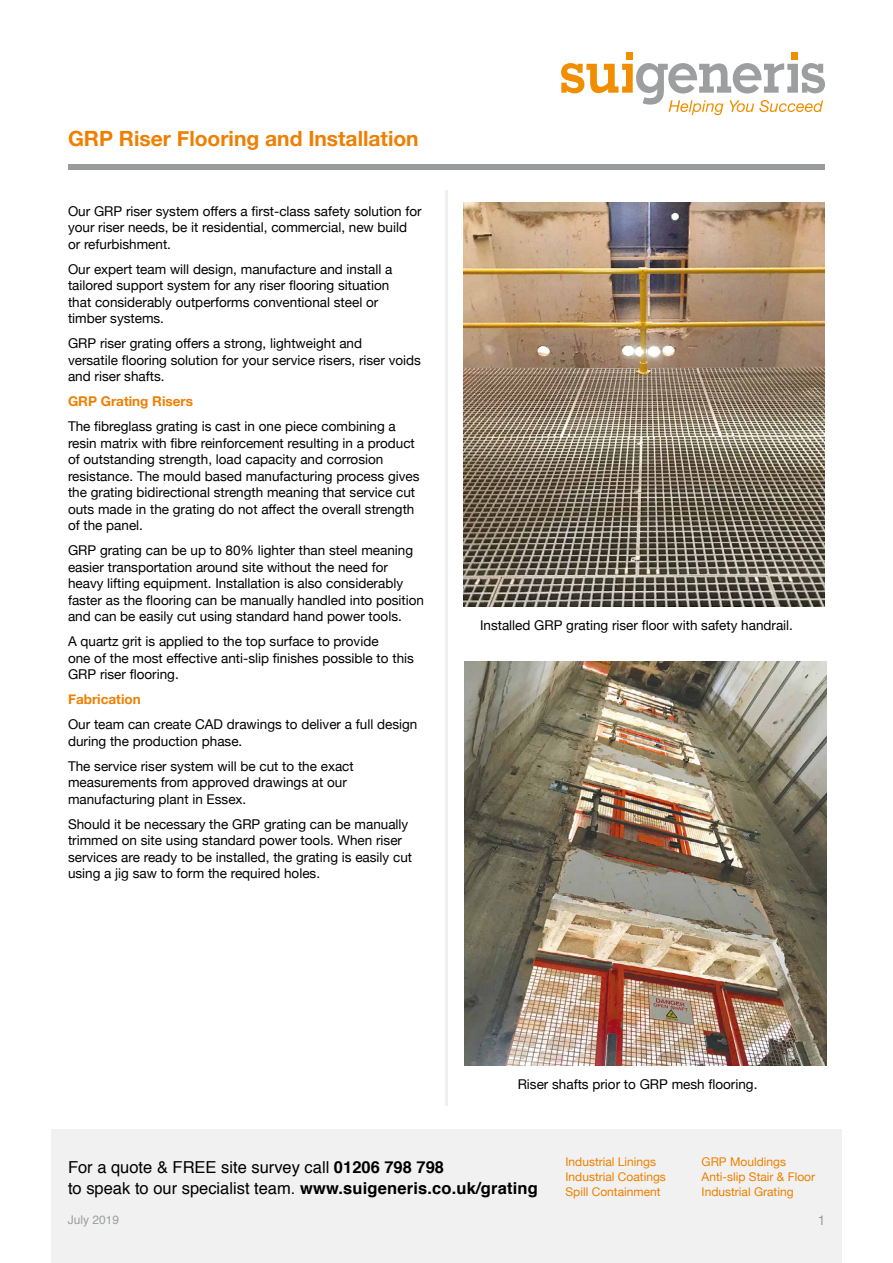
<style>
.page{position:relative;width:893px;height:1263px;background:#fff}
.page>*{position:absolute;margin:0;border:0;box-sizing:border-box;transform-origin:0 0}
.t1{font:700 21px "Helvetica Neue";color:#ee7f00}
.t2{font:16.5px/21px "Helvetica";color:#000}
.t3{font:13.5px/16.5px "Helvetica Neue";color:#000}
.t4{font:700 13.5px "Helvetica Neue";color:#ee7f00}
.t5{font:13.5px "Helvetica Neue";color:#9a9a9d}
.t6{font:12px/15px "Helvetica Neue";color:#ee7f00}
.t7{font:12px "Helvetica";color:#9c9e9f}
.s1{font-weight:700}
</style>
<div class="page">
<div style="left:68px;top:164px;width:757px;height:5px;background:#9a9b9d"></div>
<hr style="left:445px;top:190px;width:2px;height:916px;background:#f0f0f0">
<div style="left:791px;top:52px;width:7px;height:7px;background:#f18e00"></div>
<div style="left:626px;top:52px;width:7px;height:7px;background:#f18e00"></div>
<svg style="left:561px;top:63px;width:264px;height:52px"></svg>
<div style="left:51px;top:1129px;width:791px;height:134px;background:#f1f1f1"></div>
<img style="left:463px;top:202px;width:362px;height:404px">
<img style="left:465px;top:662px;width:361px;height:404px">
<h1 class="t1" style="left:68px;top:122px;width:352px">GRP Riser Flooring and Installation</h1>
<p class="t3" style="left:68px;top:203px;width:355px">Our GRP riser system offers a first-class safety solution for your riser needs, be it residential, commercial, new build or refurbishment.</p>
<p class="t3" style="left:68px;top:261px;width:326px">Our expert team will design, manufacture and install a tailored support system for any riser flooring situation that considerably outperforms conventional steel or timber systems.</p>
<p class="t3" style="left:68px;top:336px;width:354px">GRP riser grating offers a strong, lightweight and<br>versatile flooring solution for your service risers, riser voids and riser shafts.</p>
<p class="t4" style="left:68px;top:391px;width:126px">GRP Grating Risers</p>
<p class="t3" style="left:68px;top:419px;width:353px">The fibreglass grating is cast in one piece combining a resin matrix with fibre reinforcement resulting in a product of outstanding strength, load capacity and corrosion resistance. The mould based manufacturing process gives the grating bidirectional strength meaning that service cut outs made in the grating do not affect the overall strength of the panel.</p>
<p class="t3" style="left:68px;top:543px;width:358px">GRP grating can be up to 80% lighter than steel meaning easier transportation around site without the need for heavy lifting equipment. Installation is also considerably faster as the flooring can be manually handled into position and can be easily cut using standard hand power tools.</p>
<p class="t3" style="left:68px;top:634px;width:347px">A quartz grit is applied to the top surface to provide<br>one of the most effective anti-slip finishes possible to this<br>GRP riser flooring.</p>
<p class="t4" style="left:68px;top:689px;width:74px">Fabrication</p>
<p class="t3" style="left:68px;top:717px;width:351px">Our team can create CAD drawings to deliver a full design during the production phase.</p>
<p class="t3" style="left:68px;top:758px;width:287px">The service riser system will be cut to the exact measurements from approved drawings at our manufacturing plant in Essex.</p>
<p class="t3" style="left:68px;top:816px;width:346px">Should it be necessary the GRP grating can be manually trimmed on site using standard power tools. When riser services are ready to be installed, the grating is easily cut using a jig saw to form the required holes.</p>
<p class="t3" style="left:480px;top:618px;width:314px">Installed GRP grating riser floor with safety handrail.</p>
<p class="t3" style="left:518px;top:1077px;width:241px">Riser shafts prior to GRP mesh flooring.</p>
<p class="t2" style="left:68px;top:1157px;width:471px">For a quote &amp; FREE site survey call <span class="s1">01206 798 798<br></span>to speak to our specialist team. <span class="s1">www.suigeneris.co.uk/grating</span></p>
<p class="t6" style="left:565px;top:1154px;width:102px">Industrial Linings<br>Industrial Coatings<br>Spill Containment</p>
<p class="t6" style="left:702px;top:1154px;width:115px">GRP Mouldings<br>Anti-slip Stair &amp; Floor<br>Industrial Grating</p>
<p class="t7" style="left:68px;top:1210px;width:53px">July 2019</p>
<p class="t5" style="left:818px;top:1211px;width:9px">1</p>
</div>
